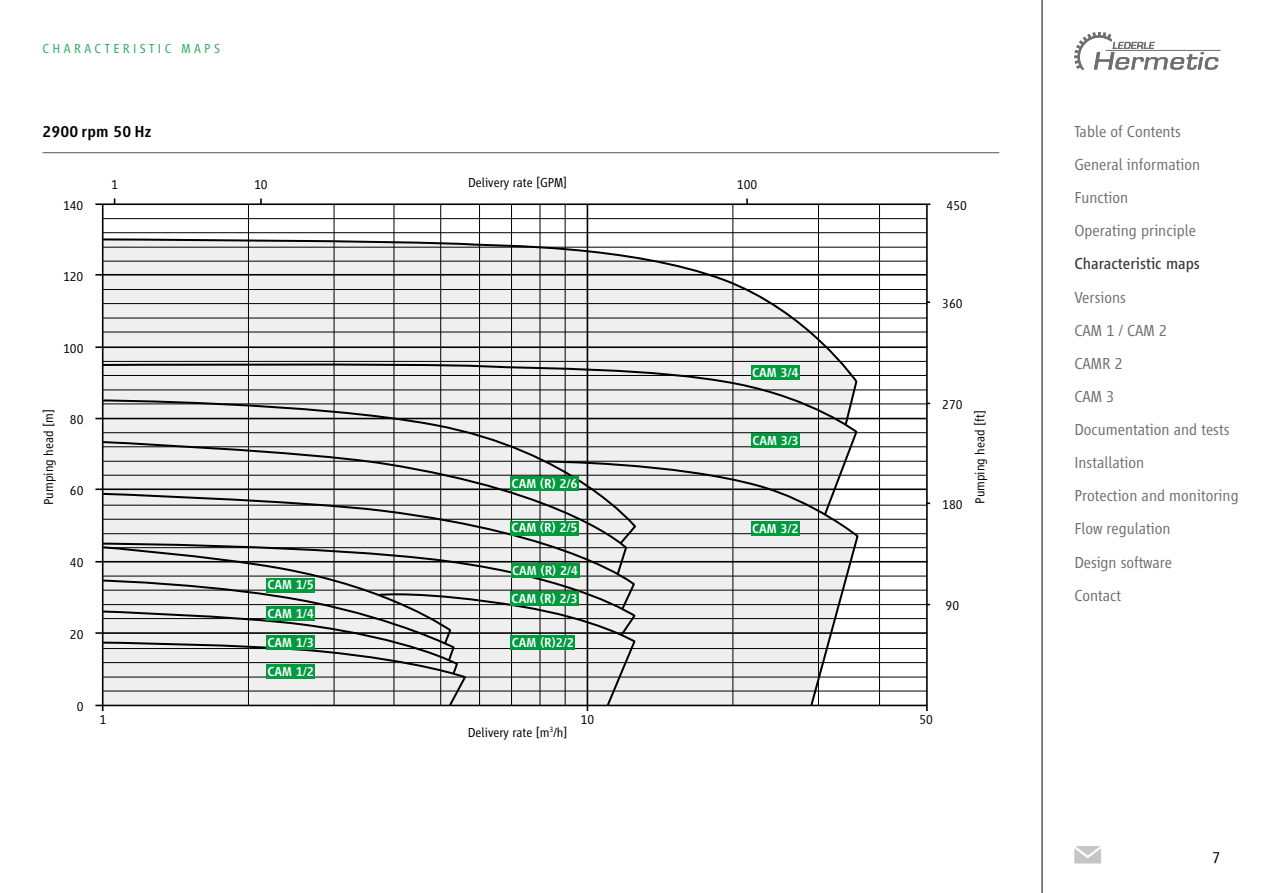
<style>
.page{position:relative;width:1263px;height:893px;background:#fff}
.page>*{position:absolute;margin:0;border:0;box-sizing:border-box;transform-origin:0 0}
.t1{font:300 16.5px/33.2px "Vialog LT";color:#706f6f}
.t2{font:16.5px "Vialog LT";color:#3c3c3b}
.t3{font:500 16.5px "Vialog LT";letter-spacing:.01em;color:#000}
.t4{font:300 16.5px "Vialog LT";color:#000}
.t5{font:300 13.5px "Vialog LT";color:#000}
.t6{font:500 13.5px/27.9px "Vialog LT";color:#fff}
.t7{font:300 13.5px "Vialog LT";letter-spacing:.25em;color:#30ab5c}
</style>
<div class="page">
<hr style="left:43px;top:152px;width:956px;height:1px;background:#575756">
<hr style="left:102px;top:648px;width:825px;height:1px;background:#000">
<hr style="left:102px;top:576px;width:825px;height:1px;background:#000">
<hr style="left:102px;top:505px;width:825px;height:1px;background:#000">
<hr style="left:102px;top:432px;width:825px;height:1px;background:#000">
<hr style="left:102px;top:361px;width:825px;height:1px;background:#000">
<hr style="left:102px;top:289px;width:825px;height:1px;background:#000">
<hr style="left:102px;top:218px;width:825px;height:1px;background:#000">
<hr style="left:102px;top:662px;width:825px;height:1px;background:#000">
<hr style="left:102px;top:590px;width:825px;height:1px;background:#000">
<hr style="left:102px;top:519px;width:825px;height:1px;background:#000">
<hr style="left:102px;top:446px;width:825px;height:1px;background:#000">
<hr style="left:102px;top:375px;width:825px;height:1px;background:#000">
<hr style="left:102px;top:303px;width:825px;height:1px;background:#000">
<hr style="left:102px;top:232px;width:825px;height:1px;background:#000">
<hr style="left:102px;top:677px;width:825px;height:1px;background:#000">
<hr style="left:102px;top:604px;width:825px;height:1px;background:#000">
<hr style="left:102px;top:533px;width:825px;height:1px;background:#000">
<hr style="left:102px;top:461px;width:825px;height:1px;background:#000">
<hr style="left:102px;top:390px;width:825px;height:1px;background:#000">
<hr style="left:102px;top:318px;width:825px;height:1px;background:#000">
<hr style="left:102px;top:247px;width:825px;height:1px;background:#000">
<hr style="left:102px;top:691px;width:825px;height:1px;background:#000">
<hr style="left:102px;top:618px;width:825px;height:1px;background:#000">
<hr style="left:102px;top:547px;width:825px;height:1px;background:#000">
<hr style="left:102px;top:475px;width:825px;height:1px;background:#000">
<hr style="left:102px;top:404px;width:825px;height:1px;background:#000">
<hr style="left:102px;top:332px;width:825px;height:1px;background:#000">
<hr style="left:102px;top:261px;width:825px;height:1px;background:#000">
<hr style="left:248px;top:204px;width:1px;height:501px;background:#000">
<hr style="left:334px;top:204px;width:1px;height:501px;background:#000">
<hr style="left:394px;top:204px;width:1px;height:501px;background:#000">
<hr style="left:440px;top:204px;width:1px;height:501px;background:#000">
<hr style="left:479px;top:204px;width:1px;height:501px;background:#000">
<hr style="left:511px;top:204px;width:1px;height:501px;background:#000">
<hr style="left:540px;top:204px;width:1px;height:501px;background:#000">
<hr style="left:565px;top:204px;width:1px;height:501px;background:#000">
<hr style="left:733px;top:204px;width:1px;height:501px;background:#000">
<hr style="left:818px;top:204px;width:1px;height:501px;background:#000">
<hr style="left:879px;top:204px;width:1px;height:501px;background:#000">
<hr style="left:102px;top:204px;width:2px;height:507px;background:#000">
<hr style="left:587px;top:204px;width:1px;height:507px;background:#000">
<hr style="left:926px;top:204px;width:2px;height:507px;background:#000">
<hr style="left:95px;top:203px;width:835px;height:2px;background:#000">
<hr style="left:95px;top:274px;width:832px;height:2px;background:#000">
<hr style="left:95px;top:346px;width:833px;height:2px;background:#000">
<hr style="left:95px;top:418px;width:832px;height:1px;background:#000">
<hr style="left:95px;top:488px;width:832px;height:2px;background:#000">
<hr style="left:95px;top:561px;width:833px;height:2px;background:#000">
<hr style="left:95px;top:632px;width:832px;height:2px;background:#000">
<hr style="left:95px;top:705px;width:832px;height:1px;background:#000">
<svg style="left:103px;top:237px;width:755px;height:126px"></svg>
<svg style="left:101px;top:363px;width:757px;height:96px"></svg>
<svg style="left:102px;top:398px;width:535px;height:61px"></svg>
<svg style="left:101px;top:440px;width:527px;height:136px"></svg>
<svg style="left:102px;top:492px;width:443px;height:50px"></svg>
<svg style="left:102px;top:542px;width:443px;height:3px"></svg>
<svg style="left:102px;top:545px;width:487px;height:163px"></svg>
<svg style="left:545px;top:459px;width:314px;height:248px"></svg>
<div style="left:751px;top:365px;width:49px;height:15px;background:#009b3e"></div>
<div style="left:751px;top:433px;width:49px;height:15px;background:#009b3e"></div>
<div style="left:751px;top:521px;width:49px;height:15px;background:#009b3e"></div>
<div style="left:510px;top:476px;width:69px;height:15px;background:#009b3e"></div>
<div style="left:510px;top:521px;width:69px;height:15px;background:#009b3e"></div>
<div style="left:511px;top:563px;width:68px;height:15px;background:#009b3e"></div>
<div style="left:510px;top:591px;width:69px;height:15px;background:#009b3e"></div>
<div style="left:511px;top:635px;width:64px;height:15px;background:#009b3e"></div>
<div style="left:266px;top:578px;width:49px;height:15px;background:#009b3e"></div>
<div style="left:266px;top:606px;width:49px;height:15px;background:#009b3e"></div>
<div style="left:266px;top:635px;width:49px;height:15px;background:#009b3e"></div>
<div style="left:266px;top:664px;width:49px;height:15px;background:#009b3e"></div>
<svg style="left:260px;top:198px;width:2px;height:6px"></svg>
<svg style="left:746px;top:198px;width:2px;height:6px"></svg>
<svg style="left:1074px;top:32px;width:146px;height:38px"></svg>
<svg style="left:1074px;top:846px;width:27px;height:17px"></svg>
<hr style="left:1042px;top:0;width:1px;height:893px;background:#000">
<p class="t7" style="left:43px;top:41px;width:179px">CHARACTERISTIC MAPS</p>
<p class="t3" style="left:43px;top:123px;width:110px">2900 rpm 50 Hz</p>
<p class="t5" style="left:63px;top:198px;width:22px">140</p>
<p class="t5" style="left:63px;top:269px;width:22px">120</p>
<p class="t5" style="left:63px;top:341px;width:22px">100</p>
<p class="t5" style="left:468px;top:175px;width:101px">Delivery rate [GPM]</p>
<p class="t5" style="left:111px;top:177px;width:8px">1</p>
<p class="t5" style="left:254px;top:177px;width:15px">10</p>
<p class="t5" style="left:737px;top:177px;width:22px">100</p>
<p class="t6" style="left:752px;top:358px;width:48px">CAM 3/4</p>
<p class="t5" style="left:947px;top:198px;width:22px">450</p>
<p class="t5" style="left:942px;top:296px;width:22px">360</p>
<p class="t5" style="left:942px;top:397px;width:22px">270</p>
<p class="t5" style="left:41px;top:505px;width:97px;rotate:-90deg">Pumping head [m]</p>
<p class="t5" style="left:972px;top:504px;width:95px;rotate:-90deg">Pumping head [ft]</p>
<p class="t5" style="left:70px;top:412px;width:15px">80</p>
<p class="t6" style="left:752px;top:427px;width:48px">CAM 3/3</p>
<p class="t6" style="left:512px;top:469px;width:67px">CAM (R) 2/6</p>
<p class="t6" style="left:512px;top:514px;width:67px">CAM (R) 2/5</p>
<p class="t6" style="left:512px;top:557px;width:68px">CAM (R) 2/4<br>CAM (R) 2/3</p>
<p class="t6" style="left:512px;top:629px;width:64px">CAM (R)2/2</p>
<p class="t5" style="left:70px;top:483px;width:15px">60</p>
<p class="t5" style="left:942px;top:497px;width:22px">180</p>
<p class="t6" style="left:752px;top:515px;width:48px">CAM 3/2</p>
<p class="t5" style="left:70px;top:556px;width:15px">40</p>
<p class="t6" style="left:267px;top:571px;width:48px">CAM 1/5<br>CAM 1/4</p>
<p class="t6" style="left:267px;top:628px;width:48px;line-height:28.5px">CAM 1/3<br>CAM 1/2</p>
<p class="t5" style="left:946px;top:598px;width:15px">90</p>
<p class="t5" style="left:70px;top:627px;width:15px">20</p>
<p class="t5" style="left:77px;top:699px;width:8px">0</p>
<p class="t5" style="left:100px;top:712px;width:8px">1</p>
<p class="t5" style="left:919px;top:712px;width:15px">50</p>
<p class="t5" style="left:580px;top:712px;width:15px">10</p>
<p class="t5" style="left:468px;top:725px;width:101px">Delivery rate [m<sup>3</sup>/h]</p>
<p class="t1" style="left:1074px;top:115px;width:127px">Table of Contents<br>General information<br>Function<br>Operating principle</p>
<p class="t2" style="left:1074px;top:255px;width:127px">Characteristic maps</p>
<p class="t1" style="left:1074px;top:280px;width:166px">Versions<br>CAM 1 / CAM 2<br>CAMR 2<br>CAM 3<br>Documentation and tests<br>Installation<br>Protection and monitoring<br>Flow regulation<br>Design software<br>Contact</p>
<p class="t4" style="left:1212px;top:849px;width:10px">7</p>
</div>
